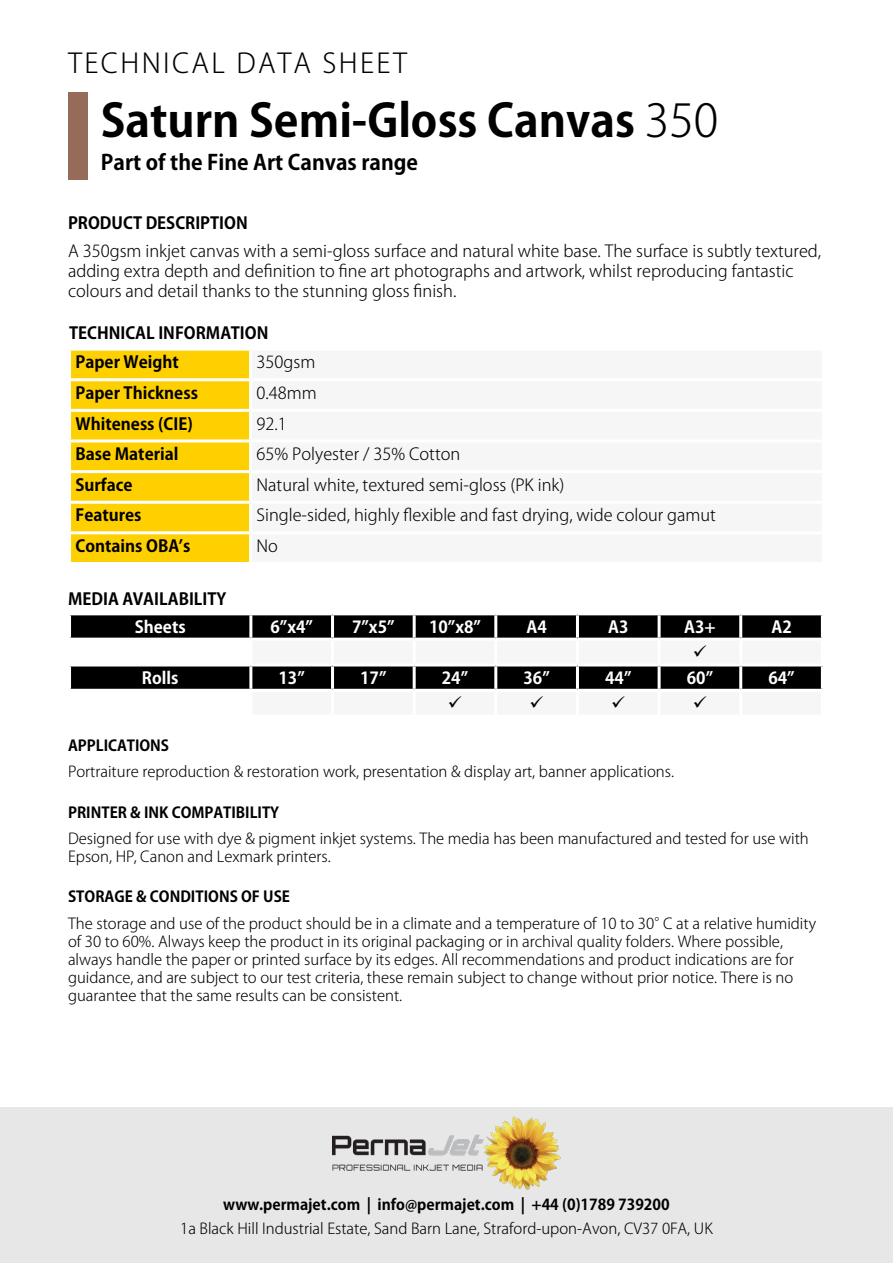
<style>
.page{position:relative;width:893px;height:1263px;background:#fff}
.page>*{position:absolute;margin:0;border:0;box-sizing:border-box;transform-origin:0 0}
.t1{font:700 45px "Koz Go Pro";color:#000}
.t2{font:300 27px "Koz Go Pro";letter-spacing:.09em;color:#000}
.t3{font:700 21px "Koz Go Pro";color:#000}
.t4{font:300 16.5px/19.8px "Koz Go Pro";color:#000}
.t5{font:700 16.5px "Koz Go Pro";color:#000}
.t6{font:700 16.5px "Koz Go Pro";color:#fff}
.t7{font:300 15px/18px "Koz Go Pro";color:#000}
.t8{font:700 15px "Koz Go Pro";color:#000}
.s1{font-weight:300}
</style>
<div class="page">
<div style="left:0;top:1107px;width:893px;height:156px;background:#e7e7e7"></div>
<div style="left:68px;top:92px;width:20px;height:87px;background:#976b59"></div>
<img style="left:333px;top:1116px;width:227px;height:73px">
<div style="left:71px;top:351px;width:178px;height:211px;background:#ffd000"></div>
<hr style="left:68px;top:378px;width:183px;height:3px;background:#fff">
<hr style="left:68px;top:409px;width:183px;height:3px;background:#fff">
<hr style="left:68px;top:439px;width:183px;height:3px;background:#fff">
<hr style="left:68px;top:470px;width:183px;height:3px;background:#fff">
<hr style="left:68px;top:501px;width:183px;height:3px;background:#fff">
<hr style="left:68px;top:531px;width:183px;height:3px;background:#fff">
<svg style="left:71px;top:615px;width:750px;height:74px;fill:#000"></svg>
<hr style="left:249px;top:615px;width:3px;height:23px;background:#fff">
<hr style="left:331px;top:615px;width:3px;height:23px;background:#fff">
<hr style="left:413px;top:615px;width:3px;height:23px;background:#fff">
<hr style="left:494px;top:615px;width:3px;height:23px;background:#fff">
<hr style="left:576px;top:615px;width:3px;height:23px;background:#fff">
<hr style="left:658px;top:615px;width:3px;height:23px;background:#fff">
<hr style="left:739px;top:615px;width:3px;height:23px;background:#fff">
<hr style="left:68px;top:638px;width:183px;height:3px;background:#fff">
<hr style="left:251px;top:638px;width:82px;height:3px;background:#fff">
<hr style="left:249px;top:641px;width:3px;height:22px;background:#fff">
<hr style="left:333px;top:638px;width:81px;height:3px;background:#fff">
<hr style="left:414px;top:638px;width:82px;height:3px;background:#fff">
<hr style="left:496px;top:638px;width:81px;height:3px;background:#fff">
<hr style="left:577px;top:638px;width:82px;height:3px;background:#fff">
<hr style="left:659px;top:638px;width:82px;height:3px;background:#fff">
<hr style="left:741px;top:638px;width:83px;height:3px;background:#fff">
<hr style="left:68px;top:663px;width:183px;height:3px;background:#fff">
<hr style="left:249px;top:666px;width:3px;height:23px;background:#fff">
<svg style="left:251px;top:641px;width:571px;height:49px"></svg>
<h2 class="t2" style="left:68px;top:46px;width:341px">TECHNICAL DATA SHEET</h2>
<h1 class="t1" style="left:101px;top:91px;width:619px">Saturn Semi-Gloss Canvas <span class="s1">350</span></h1>
<h3 class="t3" style="left:101px;top:149px;width:319px">Part of the Fine Art Canvas range</h3>
<p class="t5" style="left:68px;top:212px;width:181px">PRODUCT DESCRIPTION</p>
<p class="t4" style="left:68px;top:241px;width:755px">A 350gsm inkjet canvas with a semi-gloss surface and natural white base. The surface is subtly textured, adding extra depth and definition to fine art photographs and artwork, whilst reproducing fantastic colours and detail thanks to the stunning gloss finish.</p>
<p class="t5" style="left:69px;top:322px;width:201px">TECHNICAL INFORMATION</p>
<p class="t5" style="left:76px;top:352px;width:105px">Paper Weight</p>
<p class="t4" style="left:257px;top:352px;width:60px">350gsm</p>
<p class="t5" style="left:76px;top:382px;width:124px">Paper Thickness</p>
<p class="t4" style="left:257px;top:383px;width:62px">0.48mm</p>
<p class="t5" style="left:76px;top:413px;width:119px">Whiteness (CIE)</p>
<p class="t4" style="left:257px;top:414px;width:32px">92.1</p>
<p class="t5" style="left:76px;top:444px;width:104px">Base Material</p>
<p class="t4" style="left:257px;top:444px;width:205px">65% Polyester / 35% Cotton</p>
<p class="t5" style="left:76px;top:474px;width:59px">Surface</p>
<p class="t4" style="left:257px;top:475px;width:309px">Natural white, textured semi-gloss (PK ink)</p>
<p class="t5" style="left:76px;top:505px;width:68px">Features</p>
<p class="t4" style="left:257px;top:505px;width:461px">Single-sided, highly flexible and fast drying, wide colour gamut</p>
<p class="t5" style="left:76px;top:535px;width:117px">Contains OBA’s</p>
<p class="t4" style="left:257px;top:536px;width:23px">No</p>
<p class="t5" style="left:68px;top:589px;width:160px">MEDIA AVAILABILITY</p>
<p class="t6" style="left:135px;top:616px;width:52px">Sheets</p>
<p class="t6" style="left:270px;top:616px;width:44px">6”x4”</p>
<p class="t6" style="left:352px;top:616px;width:44px">7”x5”</p>
<p class="t6" style="left:429px;top:616px;width:53px">10”x8”</p>
<p class="t6" style="left:526px;top:616px;width:22px">A4</p>
<p class="t6" style="left:608px;top:616px;width:22px">A3</p>
<p class="t6" style="left:684px;top:616px;width:33px">A3+</p>
<p class="t6" style="left:771px;top:616px;width:22px">A2</p>
<p class="t6" style="left:142px;top:668px;width:38px">Rolls</p>
<p class="t6" style="left:279px;top:668px;width:28px">13”</p>
<p class="t6" style="left:360px;top:668px;width:28px">17”</p>
<p class="t6" style="left:442px;top:668px;width:28px">24”</p>
<p class="t6" style="left:523px;top:668px;width:28px">36”</p>
<p class="t6" style="left:605px;top:668px;width:28px">44”</p>
<p class="t6" style="left:687px;top:668px;width:28px">60”</p>
<p class="t6" style="left:768px;top:668px;width:28px">64”</p>
<p class="t8" style="left:68px;top:736px;width:103px">APPLICATIONS</p>
<p class="t7" style="left:68px;top:763px;width:607px">Portraiture reproduction &amp; restoration work, presentation &amp; display art, banner applications.</p>
<p class="t8" style="left:68px;top:802px;width:213px">PRINTER &amp; INK COMPATIBILITY</p>
<p class="t7" style="left:68px;top:830px;width:742px">Designed for use with dye &amp; pigment inkjet systems. The media has been manufactured and tested for use with<br>Epson, HP, Canon and Lexmark printers.</p>
<p class="t8" style="left:68px;top:887px;width:224px">STORAGE &amp; CONDITIONS OF USE</p>
<p class="t7" style="left:68px;top:914px;width:750px">The storage and use of the product should be in a climate and a temperature of 10 to 30°C at a relative humidity of 30 to 60%. Always keep the product in its original packaging or in archival quality folders. Where possible, always handle the paper or printed surface by its edges. All recommendations and product indications are for guidance, and are subject to our test criteria, these remain subject to change without prior notice. There is no guarantee that the same results can be consistent.</p>
<p class="t8" style="left:223px;top:1194px;width:448px">www.permajet.com | info@permajet.com | +44 (0)1789 739200</p>
<p class="t7" style="left:180px;top:1219px;width:534px">1a Black Hill Industrial Estate, Sand Barn Lane, Straford-upon-Avon, CV37 0FA, UK</p>
</div>
